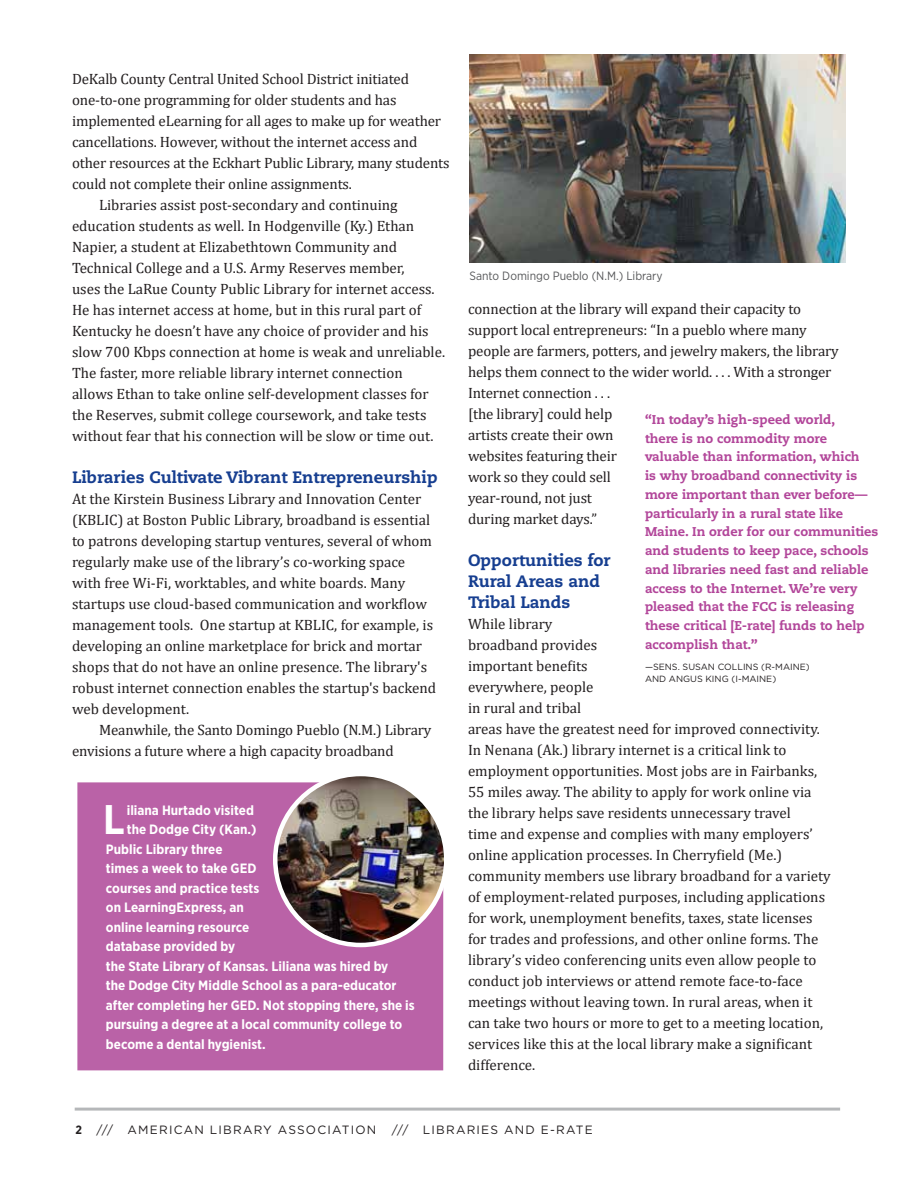
<style>
.page{position:relative;width:918px;height:1188px;background:#fff}
.page>*{position:absolute;margin:0;border:0;box-sizing:border-box;transform-origin:0 0}
._01_-_box_text{font:700 41.4px "Gotham Narrow";color:#fff}
.t1{font:800 16.5px/21px "Caecilia LT Std";color:#163e90}
.t2{font:15px/21px "Cambria";color:#231f20}
._01_-_box_text-2{font:700 13.5px "Gotham Narrow";color:#fff}
.Box_attrib{font:800 12.75px/18.8px "Caecilia LT Std";color:#b2469a}
.t3{font:12px "Gotham HTF";letter-spacing:.1em;color:#231f20}
.t4{font:12px "Gotham Narrow";color:#58595b}
.Box_attrib-2{font:9px/12px "Gotham HTF";color:#231f20}
.s1{font-family:"Gotham Narrow";font-weight:700}
</style>
<div class="page">
<div style="left:77px;top:782px;width:366px;height:288px;background:#ba62a7"></div>
<img style="left:275px;top:774px;width:171px;height:171px;border-radius:86px">
<div style="left:273px;top:772px;width:175px;height:175px;border:4px solid #fff;border-radius:50%"></div>
<hr style="left:75px;top:1108px;width:765px;height:3px;background:#939598">
<img style="left:470px;top:54px;width:376px;height:209px">
<p class="t2" style="left:72px;top:68px;width:339px">DeKalb County Central United School District initiated</p>
<p class="t2" style="left:72px;top:89px;width:326px">one-to-one programming for older students and has</p>
<p class="t2" style="left:72px;top:110px;width:371px">implemented eLearning for all ages to make up for weather</p>
<p class="t2" style="left:72px;top:131px;width:347px">cancellations. However, without the internet access and</p>
<p class="t2" style="left:72px;top:152px;width:379px">other resources at the Eckhart Public Library, many students</p>
<p class="t2" style="left:72px;top:173px;width:281px">could not complete their online assignments.</p>
<p class="t2" style="left:99px;top:194px;width:300px">Libraries assist post-secondary and continuing</p>
<p class="t2" style="left:72px;top:215px;width:344px">education students as well. In Hodgenville (Ky.) Ethan</p>
<p class="t2" style="left:72px;top:236px;width:327px">Napier, a student at Elizabethtown Community and</p>
<p class="t2" style="left:72px;top:257px;width:334px">Technical College and a U.S. Army Reserves member,</p>
<p class="t2" style="left:72px;top:278px;width:364px">uses the LaRue County Public Library for internet access.</p>
<p class="t2" style="left:72px;top:299px;width:351px">He has internet access at home, but in this rural part of</p>
<p class="t2" style="left:72px;top:320px;width:358px">Kentucky he doesn’t have any choice of provider and his</p>
<p class="t2" style="left:72px;top:341px;width:375px">slow 700 Kbps connection at home is weak and unreliable.</p>
<p class="t2" style="left:72px;top:362px;width:332px">The faster, more reliable library internet connection</p>
<p class="t2" style="left:72px;top:383px;width:358px">allows Ethan to take online self-development classes for</p>
<p class="t2" style="left:72px;top:404px;width:356px">the Reserves, submit college coursework, and take tests</p>
<p class="t2" style="left:72px;top:425px;width:363px">without fear that his connection will be slow or time out.</p>
<p class="t1" style="left:72px;top:466px;width:367px">Libraries Cultivate Vibrant Entrepreneurship</p>
<p class="t2" style="left:72px;top:488px;width:366px">At the Kirstein Business Library and Innovation Center (KBLIC) at Boston Public Library, broadband is essential to patrons developing startup ventures, several of whom regularly make use of the library’s co-working space with free Wi-Fi, worktables, and white boards. Many startups use cloud-based communication and workflow management tools. One startup at KBLIC, for example, is developing an online marketplace for brick and mortar shops that do not have an online presence. The library's robust internet connection enables the startup's backend web development.</p>
<p class="t2" style="left:72px;top:719px;width:361px;text-indent:27px">Meanwhile, the Santo Domingo Pueblo (N.M.) Library envisions a future where a high capacity broadband</p>
<p class="_01_-_box_text" style="left:103px;top:793px;width:23px">L</p>
<p class="_01_-_box_text-2" style="left:127px;top:801px;width:129px">iliana Hurtado visited</p>
<p class="_01_-_box_text-2" style="left:127px;top:821px;width:131px">the Dodge City (Kan.)</p>
<p class="_01_-_box_text-2" style="left:106px;top:840px;width:118px">Public Library three</p>
<p class="_01_-_box_text-2" style="left:106px;top:860px;width:152px">times a week to take GED</p>
<p class="_01_-_box_text-2" style="left:106px;top:879px;width:155px">courses and practice tests</p>
<p class="_01_-_box_text-2" style="left:106px;top:899px;width:139px">on LearningExpress, an</p>
<p class="_01_-_box_text-2" style="left:106px;top:918px;width:145px">online learning resource</p>
<p class="_01_-_box_text-2" style="left:106px;top:938px;width:131px">database provided by</p>
<p class="_01_-_box_text-2" style="left:106px;top:957px;width:284px">the State Library of Kansas. Liliana was hired by</p>
<p class="_01_-_box_text-2" style="left:106px;top:977px;width:292px">the Dodge City Middle School as a para-educator</p>
<p class="_01_-_box_text-2" style="left:106px;top:996px;width:310px">after completing her GED. Not stopping there, she is</p>
<p class="_01_-_box_text-2" style="left:106px;top:1016px;width:298px">pursuing a degree at a local community college to</p>
<p class="_01_-_box_text-2" style="left:106px;top:1035px;width:161px">become a dental hygienist.</p>
<p class="t4" style="left:470px;top:269px;width:195px">Santo Domingo Pueblo (N.M.) Library</p>
<p class="t2" style="left:468px;top:298px;width:372px">connection at the library will expand their capacity to support local entrepreneurs: “In a pueblo where many people are farmers, potters, and jewelry makers, the library helps them connect to the wider world. . . . With a stronger Internet connection . . .<br>[the library] could help<br>artists create their own<br>websites featuring their<br>work so they could sell<br>year-round, not just<br>during market days.”</p>
<p class="t1" style="left:468px;top:550px;width:144px">Opportunities for<br>Rural Areas and<br>Tribal Lands</p>
<p class="t2" style="left:468px;top:613px;width:364px">While library<br>broadband provides<br>important benefits<br>everywhere, people<br>in rural and tribal<br>areas have the greatest need for improved connectivity.<br>In Nenana (Ak.) library internet is a critical link to employment opportunities. Most jobs are in Fairbanks, 55 miles away. The ability to apply for work online via the library helps save residents unnecessary travel<br>time and expense and complies with many employers’ online application processes. In Cherryfield (Me.) community members use library broadband for a variety of employment-related purposes, including applications for work, unemployment benefits, taxes, state licenses for trades and professions, and other online forms. The library’s video conferencing units even allow people to conduct job interviews or attend remote face-to-face meetings without leaving town. In rural areas, when it can take two hours or more to get to a meeting location, services like this at the local library make a significant difference.</p>
<p class="Box_attrib" style="left:645px;top:410px;width:235px">“In today’s high-speed world,<br>there is no commodity more valuable than information, which<br>is why broadband connectivity is more important than ever before— particularly in a rural state like<br>Maine. In order for our communities and students to keep pace, schools and libraries need fast and reliable access to the Internet. We’re very pleased that the FCC is releasing these critical [E-rate] funds to help accomplish that.”</p>
<p class="Box_attrib-2" style="left:645px;top:660px;width:166px">—SENS. SUSAN COLLINS (R-MAINE)<br>AND ANGUS KING (I-MAINE)</p>
<p class="t3" style="left:76px;top:1124px;width:302px"><span class="s1">2</span> /// AMERICAN LIBRARY ASSOCIATION</p>
<p class="t3" style="left:392px;top:1124px;width:202px">/// LIBRARIES AND E-RATE</p>
</div>
